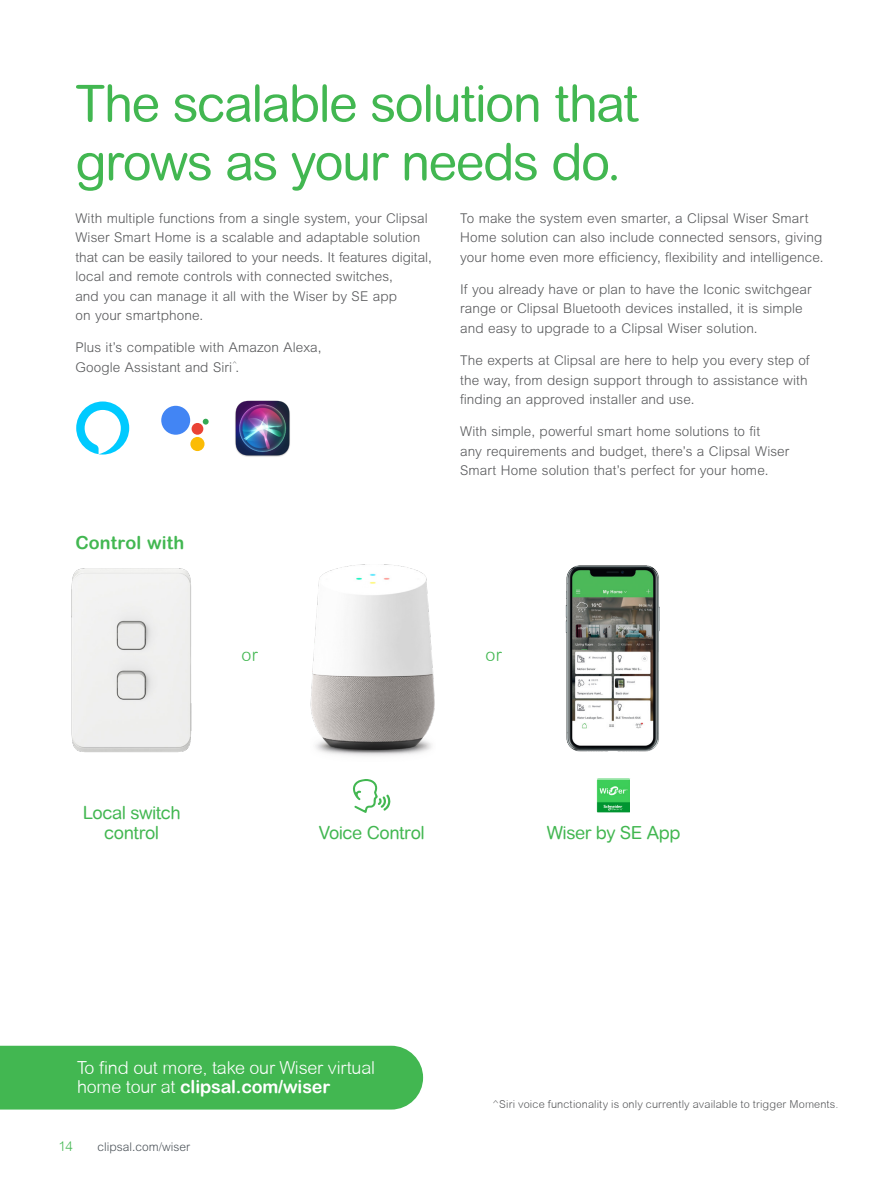
<style>
.page{position:relative;width:893px;height:1187px;background:#fff}
.page>*{position:absolute;margin:0;border:0;box-sizing:border-box;transform-origin:0 0}
.t1{font:51px/58.5px "Arial Rounded MT";letter-spacing:-.03em;color:#42b751}
.t2{font:300 18px/19.5px "Arial Rounded MT";letter-spacing:-.01em;color:#fff}
.t3{font:18px/19.5px "Arial Rounded MT";letter-spacing:-.025em;color:#42b751;text-align:center}
.t4{font:700 18px "Arial Rounded MT";letter-spacing:.005em;color:#42b751}
.t5{font:300 18px "Arial Rounded MT";color:#42b751}
.t6{font:300 13.5px/19.5px "M Arial";letter-spacing:.005em;color:#57585a}
.t7{font:300 13.5px "Arial Rounded MT";color:#42b751}
.t8{font:300 12px "M Arial";color:#4d545a}
.t9{font:300 10.95px "Arial Rounded MT";letter-spacing:.015em;color:#57585a}
.s1{font-weight:700}
</style>
<div class="page">
<div style="left:0;top:1045px;width:423px;height:64px;background:#42b751"></div>
<img style="left:235px;top:400px;width:55px;height:57px">
<div style="left:161px;top:406px;width:29px;height:28px;background:#4285f4;border-radius:50%"></div>
<svg style="left:203px;top:418px;width:6px;height:6px"></svg>
<div style="left:192px;top:423px;width:11px;height:11px;background:#ea4335;border-radius:50%"></div>
<div style="left:190px;top:437px;width:15px;height:14px;background:#fbbc05;border-radius:50%"></div>
<svg style="left:76px;top:401px;width:53px;height:53px"></svg>
<img style="left:598px;top:780px;width:31px;height:31px">
<div style="left:596px;top:778px;width:35px;height:35px;border:1px solid #fff"></div>
<img style="left:310px;top:564px;width:125px;height:192px">
<img style="left:71px;top:568px;width:121px;height:185px">
<svg style="left:353px;top:779px;width:38px;height:33px"></svg>
<img style="left:565px;top:565px;width:95px;height:187px">
<h1 class="t1" style="left:75px;top:74px;width:564px">The scalable solution that grows as your needs do.</h1>
<p class="t6" style="left:75px;top:208px;width:358px">With multiple functions from a single system, your Clipsal Wiser Smart Home is a scalable and adaptable solution that can be easily tailored to your needs. It features digital, local and remote controls with connected switches,<br>and you can manage it all with the Wiser by SE app<br>on your smartphone.</p>
<p class="t6" style="left:75px;top:338px;width:248px">Plus it’s compatible with Amazon Alexa,<br>Google Assistant and Siri<sup>^</sup>.</p>
<h2 class="t4" style="left:75px;top:532px;width:110px">Control with</h2>
<p class="t6" style="left:460px;top:208px;width:365px">To make the system even smarter, a Clipsal Wiser Smart<br>Home solution can also include connected sensors, giving your home even more efficiency, flexibility and intelligence.</p>
<p class="t6" style="left:460px;top:279px;width:353px">If you already have or plan to have the Iconic switchgear range or Clipsal Bluetooth devices installed, it is simple and easy to upgrade to a Clipsal Wiser solution.</p>
<p class="t6" style="left:460px;top:350px;width:351px">The experts at Clipsal are here to help you every step of the way, from design support through to assistance with finding an approved installer and use.</p>
<p class="t6" style="left:460px;top:422px;width:331px">With simple, powerful smart home solutions to fit<br>any requirements and budget, there’s a Clipsal Wiser<br>Smart Home solution that’s perfect for your home.</p>
<h2 class="t3" style="left:83px;top:802px;width:100px">Local switch control</h2>
<h2 class="t5" style="left:242px;top:643px;width:18px">or</h2>
<h2 class="t5" style="left:486px;top:643px;width:18px">or</h2>
<h2 class="t3" style="left:319px;top:822px;width:108px">Voice Control</h2>
<h2 class="t3" style="left:547px;top:822px;width:135px">Wiser by SE App</h2>
<h2 class="t2" style="left:77px;top:1057px;width:299px">To find out more, take our Wiser virtual home tour at <span class="s1">clipsal.com/wiser</span></h2>
<p class="t7" style="left:58px;top:1138px;width:16px">14</p>
<p class="t8" style="left:98px;top:1139px;width:94px">clipsal.com/wiser</p>
<p class="t9" style="left:492px;top:1097px;width:348px">^Siri voice functionality is only currently available to trigger Moments.</p>
</div>
